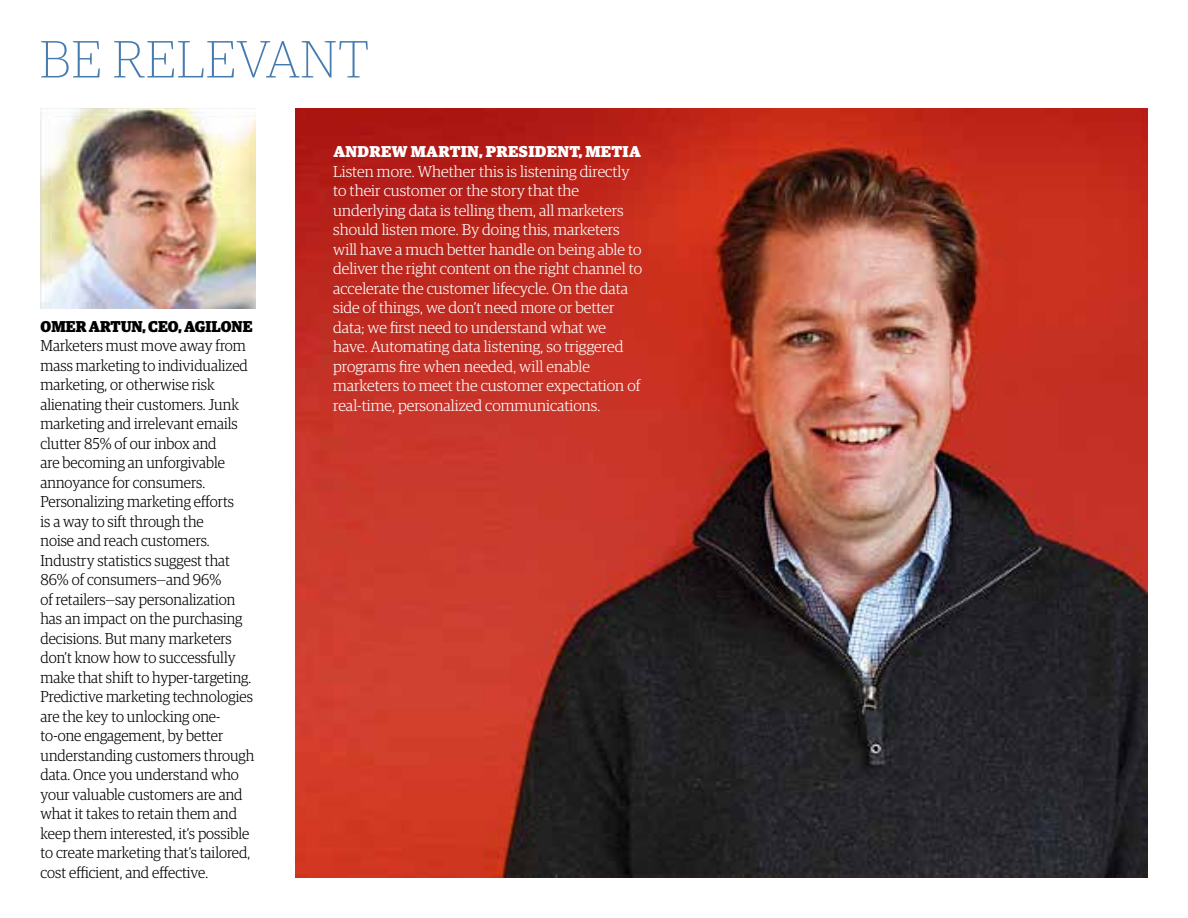
<style>
.page{position:relative;width:1188px;height:918px;background:#fff}
.page>*{position:absolute;margin:0;border:0;box-sizing:border-box;transform-origin:0 0}
.t1{font:100 52.5px "Guardian Egyp";letter-spacing:.02em;color:#467baf}
.t2{font:300 15.75px/19.5px "Guardian Egyp";color:#000;scale:.95 1}
.t3{font:300 15.75px/19.5px "Guardian Egyp";color:#fff}
.t4{font:900 15.75px "Guardian Egyp";letter-spacing:.02em;color:#fff}
.t5{font:900 15.75px "Guardian Egyp";color:#000;scale:.95 1}
</style>
<div class="page">
<img style="left:40px;top:108px;width:215px;height:200px">
<img style="left:296px;top:108px;width:852px;height:770px">
<h1 class="t1" style="left:40px;top:26px;width:331px">BE RELEVANT</h1>
<p class="t5" style="left:41px;top:314px;width:225px">OMER ARTUN, CEO, AGILONE</p>
<p class="t2" style="left:40px;top:335px;width:227px">Marketers must move away from mass marketing to individualized marketing, or otherwise risk alienating their customers. Junk marketing and irrelevant emails clutter 85% of our inbox and<br>are becoming an unforgivable annoyance for consumers.<br>Personalizing marketing efforts<br>is a way to sift through the<br>noise and reach customers.<br>Industry statistics suggest that<br>86% of consumers—and 96%<br>of retailers—say personalization has an impact on the purchasing decisions. But many marketers don’t know how to successfully make that shift to hyper-targeting.<br>Predictive marketing technologies are the key to unlocking one&shy;to-one engagement, by better understanding customers through data. Once you understand who your valuable customers are and what it takes to retain them and keep them interested, it’s possible to create marketing that’s tailored, cost efficient, and effective.</p>
<p class="t4" style="left:333px;top:140px;width:309px">ANDREW MARTIN, PRESIDENT, METIA</p>
<p class="t3" style="left:333px;top:161px;width:310px">Listen more. Whether this is listening directly to their customer or the story that the underlying data is telling them, all marketers should listen more. By doing this, marketers will have a much better handle on being able to deliver the right content on the right channel to accelerate the customer lifecycle. On the data side of things, we don’t need more or better data; we first need to understand what we have. Automating data listening, so triggered programs fire when needed, will enable marketers to meet the customer expectation of real-time, personalized communications.</p>
</div>
